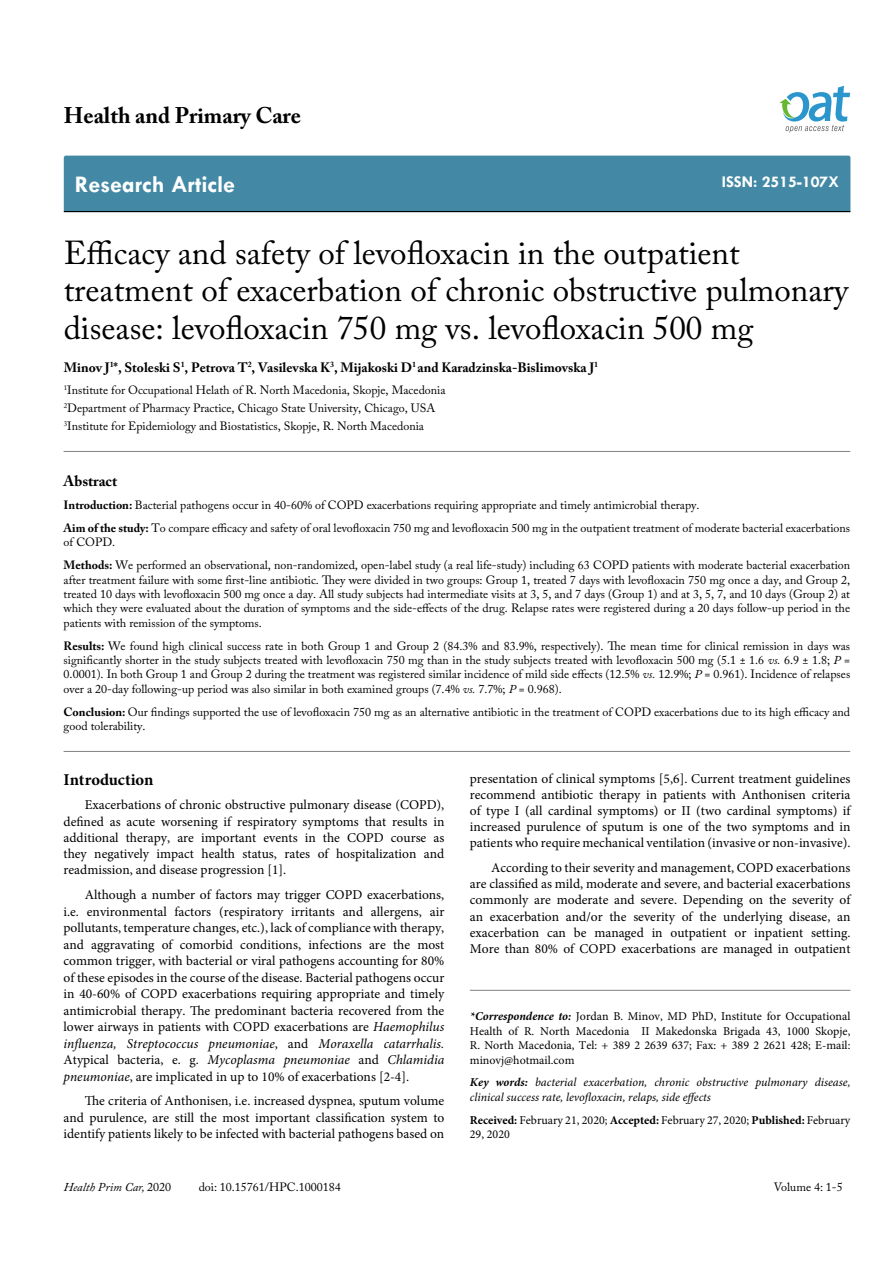
<style>
.page{position:relative;width:893px;height:1263px;background:#fff}
.page>*{position:absolute;margin:0;border:0;box-sizing:border-box;transform-origin:0 0}
.t1{font:33px/37.5px "Adobe Caslon Pro";color:#000}
.t2{font:700 24px "Tw Cen";color:#fff}
.t3{font:700 22.5px "Adobe Caslon Pro";color:#000}
.t4{font:700 16.5px "Tw Cen";color:#fff}
.t5{font:700 16.5px "Minion Pro";letter-spacing:-.005em;color:#000}
.t6{font:700 15px "Adobe Caslon Pro";color:#000}
.t7{font:13.5px/16.2px "Minion Pro";color:#000;text-align:justify}
.t8{font:700 13.5px "Adobe Caslon Pro";color:#000}
.t9{font:12px/14.4px "Adobe Caslon Pro";color:#000}
.t10{font:12px/14.4px "Minion Pro";color:#000;text-align:justify}
.t11{font:italic 12px/14.4px "Minion Pro";color:#000}
.t12{font:italic 12px "Adobe Caslon Pro";color:#000}
.s1{font-weight:700}
.s2{font-style:italic}
.s3{font-style:normal}
.s4{font-weight:700;font-style:italic}
</style>
<div class="page">
<div style="left:64px;top:156px;width:786px;height:55px;background:#4389a5"></div>
<hr style="left:64px;top:211px;width:786px;height:1px;background:#000">
<svg style="left:779px;top:86px;width:71px;height:47px"></svg>
<hr style="left:64px;top:451px;width:786px;height:1px;background:#808285">
<hr style="left:64px;top:751px;width:786px;height:1px;background:#808285">
<hr style="left:470px;top:990px;width:380px;height:1px;background:#808285">
<h3 class="t3" style="left:64px;top:102px;width:239px">Health and Primary Care</h3>
<h2 class="t2" style="left:75px;top:170px;width:162px">Research Article</h2>
<p class="t4" style="left:722px;top:172px;width:119px">ISSN: 2515-107X</p>
<h1 class="t1" style="left:64px;top:234px;width:786px">Efficacy and safety of levofloxacin in the outpatient treatment of exacerbation of chronic obstructive pulmonary disease: levofloxacin 750 mg vs. levofloxacin 500 mg</h1>
<p class="t8" style="left:64px;top:359px;width:536px">Minov J<sup>1</sup>*, Stoleski S<sup>1</sup>, Petrova T<sup>2</sup>, Vasilevska K<sup>3</sup>, Mijakoski D<sup>1</sup> and Karadzinska-Bislimovska J<sup>1</sup></p>
<p class="t9" style="left:64px;top:381px;width:383px;line-height:18px"><sup>1</sup>Institute for Occupational Helath of R. North Macedonia, Skopje, Macedonia<br><sup>2</sup>Department of Pharmacy Practice, Chicago State University, Chicago, USA<br><sup>3</sup>Institute for Epidemiology and Biostatistics, Skopje, R. North Macedonia</p>
<p class="t6" style="left:64px;top:472px;width:55px">Abstract</p>
<p class="t9" style="left:64px;top:493px;width:788px;line-height:23px"><span class="s1">Introduction:</span> Bacterial pathogens occur in 40-60% of COPD exacerbations requiring appropriate and timely antimicrobial therapy.<br><span class="s1">Aim of the study:</span> To compare efficacy and safety of oral levofloxacin 750 mg and levofloxacin 500 mg in the outpatient treatment of moderate bacterial exacerbations</p>
<p class="t9" style="left:64px;top:531px;width:788px;line-height:23px">of COPD.<br><span class="s1">Methods:</span> We performed an observational, non-randomized, open-label study (a real life-study) including 63 COPD patients with moderate bacterial exacerbation</p>
<p class="t9" style="left:64px;top:572px;width:788px;text-align:justify">after treatment failure with some first-line antibiotic. They were divided in two groups: Group 1, treated 7 days with levofloxacin 750 mg once a day, and Group 2, treated 10 days with levofloxacin 500 mg once a day. All study subjects had intermediate visits at 3, 5, and 7 days (Group 1) and at 3, 5, 7, and 10 days (Group 2) at which they were evaluated about the duration of symptoms and the side-effects of the drug. Relapse rates were registered during a 20 days follow-up period in the patients with remission of the symptoms.</p>
<p class="t9" style="left:64px;top:638px;width:788px;text-align:justify"><span class="s1">Results:</span> We found high clinical success rate in both Group 1 and Group 2 (84.3% and 83.9%, respectively). The mean time for clinical remission in days was significantly shorter in the study subjects treated with levofloxacin 750 mg than in the study subjects treated with levofloxacin 500 mg (5.1 ± 1.6 <span class="s2">vs.</span> 6.9 ± 1.8; <span class="s2">P</span> = 0.0001). In both Group 1 and Group 2 during the treatment was registered similar incidence of mild side effects (12.5% <span class="s2">vs.</span> 12.9%; <span class="s2">P</span> = 0.961). Incidence of relapses over a 20-day following-up period was also similar in both examined groups (7.4% <span class="s2">vs.</span> 7.7%; <span class="s2">P</span> = 0.968).</p>
<p class="t9" style="left:64px;top:704px;width:788px"><span class="s1">Conclusion:</span> Our findings supported the use of levofloxacin 750 mg as an alternative antibiotic in the treatment of COPD exacerbations due to its high efficacy and good tolerability.</p>
<p class="t5" style="left:64px;top:768px;width:91px">Introduction</p>
<p class="t7" style="left:64px;top:797px;width:382px;text-indent:21px">Exacerbations of chronic obstructive pulmonary disease (COPD), defined as acute worsening if respiratory symptoms that results in additional therapy, are important events in the COPD course as they negatively impact health status, rates of hospitalization and readmission, and disease progression [1].</p>
<p class="t7" style="left:64px;top:887px;width:382px;text-indent:21px">Although a number of factors may trigger COPD exacerbations, i.e. environmental factors (respiratory irritants and allergens, air pollutants, temperature changes, etc.), lack of compliance with therapy, and aggravating of comorbid conditions, infections are the most common trigger, with bacterial or viral pathogens accounting for 80% of these episodes in the course of the disease. Bacterial pathogens occur in 40-60% of COPD exacerbations requiring appropriate and timely antimicrobial therapy. The predominant bacteria recovered from the lower airways in patients with COPD exacerbations are <span class="s2">Haemophilus influenza, Streptococcus pneumoniae</span>, and <span class="s2">Moraxella catarrhalis.<br></span>Atypical bacteria, e. g. <span class="s2">Mycoplasma pneumoniae</span> and <span class="s2">Chlamidia pneumoniae</span>, are implicated in up to 10% of exacerbations [2-4].</p>
<p class="t7" style="left:64px;top:1093px;width:382px;text-indent:21px">The criteria of Anthonisen, i.e. increased dyspnea, sputum volume and purulence, are still the most important classification system to identify patients likely to be infected with bacterial pathogens based on</p>
<p class="t12" style="left:64px;top:1180px;width:109px">Health Prim Car, <span class="s3">2020</span></p>
<p class="t9" style="left:199px;top:1180px;width:144px">doi: 10.15761/HPC.1000184</p>
<p class="t7" style="left:470px;top:770px;width:382px">presentation of clinical symptoms [5,6]. Current treatment guidelines recommend antibiotic therapy in patients with Anthonisen criteria of type I (all cardinal symptoms) or II (two cardinal symptoms) if increased purulence of sputum is one of the two symptoms and in patients who require mechanical ventilation (invasive or non-invasive).</p>
<p class="t7" style="left:470px;top:860px;width:382px;text-indent:21px">According to their severity and management, COPD exacerbations are classified as mild, moderate and severe, and bacterial exacerbations commonly are moderate and severe. Depending on the severity of an exacerbation and/or the severity of the underlying disease, an exacerbation can be managed in outpatient or inpatient setting.<br>More than 80% of COPD exacerbations are managed in outpatient</p>
<p class="t10" style="left:470px;top:1009px;width:382px"><span class="s4">*Correspondence to:</span> Jordan B. Minov, MD PhD, Institute for Occupational Health of R. North Macedonia II Makedonska Brigada 43, 1000 Skopje, R. North Macedonia, Tel: + 389 2 2639 637; Fax: + 389 2 2621 428; E-mail: minovj@hotmail.com</p>
<p class="t11" style="left:470px;top:1075px;width:382px"><span class="s1">Key words:</span> bacterial exacerbation, chronic obstructive pulmonary disease, clinical success rate, levofloxacin, relaps, side effects</p>
<p class="t10" style="left:470px;top:1113px;width:382px"><span class="s1">Received:</span> February 21, 2020; <span class="s1">Accepted:</span> February 27, 2020; <span class="s1">Published:</span> February<br>29, 2020</p>
<p class="t9" style="left:774px;top:1180px;width:71px">Volume 4: 1-5</p>
</div>
